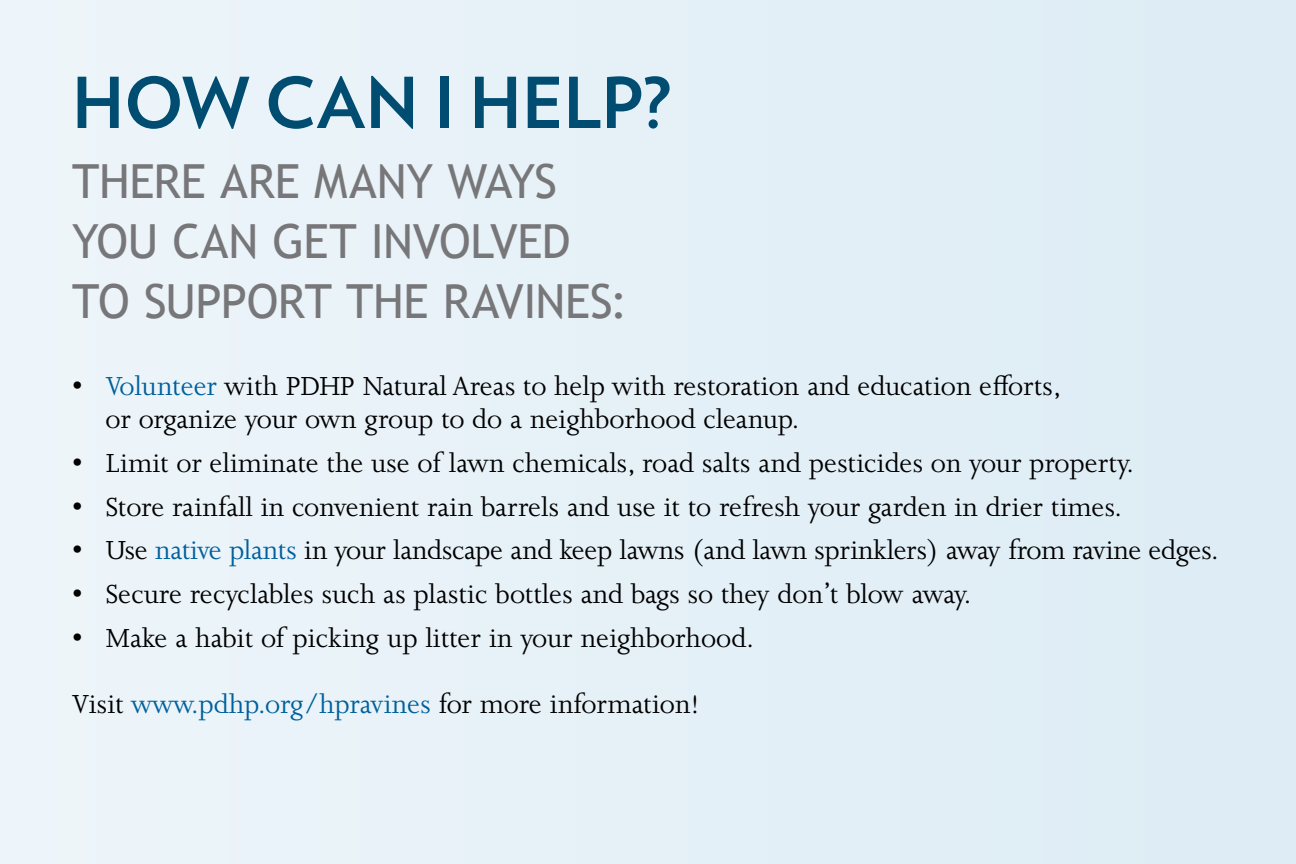
<style>
.page{position:relative;width:1296px;height:864px;background:#e5f0f7}
.page>*{position:absolute;margin:0;border:0;box-sizing:border-box;transform-origin:0 0}
.t1{font:700 70px "Verlag";color:#004d71}
.t2{font:47px "Trebuchet MS";color:#77777a}
.t3{font:30px/33px "Joanna MT Std";color:#000}
.s1{color:#00609c}
</style>
<div class="page">
<h1 class="t1" style="left:72px;top:48px;width:441px">HOW CAN I HEL</h1>
<h1 class="t1" style="left:601px;top:48px;width:71px">P?</h1>
<h2 class="t2" style="left:72px;top:154px;width:54px">THERE</h2>
<h2 class="t2" style="left:220px;top:154px;width:28px">ARE</h2>
<h2 class="t2" style="left:314px;top:154px;width:31px">MANY</h2>
<h2 class="t2" style="left:448px;top:154px;width:28px">WAYS</h2>
<h2 class="t2" style="left:72px;top:214px;width:29px">YOU</h2>
<h2 class="t2" style="left:172px;top:214px;width:28px">CAN</h2>
<h2 class="t2" style="left:273px;top:214px;width:29px">GET</h2>
<h2 class="t2" style="left:371px;top:214px;width:25px">INVOLVE</h2>
<h2 class="t2" style="left:542px;top:214px;width:30px">D</h2>
<h2 class="t2" style="left:72px;top:274px;width:100px">TO SUPPORT</h2>
<h2 class="t2" style="left:346px;top:274px;width:28px">THE</h2>
<h2 class="t2" style="left:443px;top:274px;width:25px">RAVINES</h2>
<h2 class="t2" style="left:611px;top:274px;width:19px">:</h2>
<p class="t3" style="left:106px;top:370px;width:957px;text-indent:-34px">• <span class="s1">Volunteer</span> with PDHP Natural Areas to help with restoration and education efforts, or organize your own group to do a neighborhood cleanup.</p>
<p class="t3" style="left:72px;top:447px;width:1064px">• Limit or eliminate the use of lawn chemicals, road salts and pesticides on your property.</p>
<p class="t3" style="left:72px;top:490px;width:1052px">• Store rainfall in convenient rain barrels and use it to refresh your garden in drier times.</p>
<p class="t3" style="left:72px;top:534px;width:1148px">• Use <span class="s1">native plants</span> in your landscape and keep lawns (and lawn sprinklers) away from ravine edges.</p>
<p class="t3" style="left:72px;top:578px;width:901px">• Secure recyclables such as plastic bottles and bags so they don’t blow away.</p>
<p class="t3" style="left:72px;top:605px;width:684px;line-height:66px">• Make a habit of picking up litter in your neighborhood.<br>Visit <span class="s1">www.pdhp.org/hpravines</span> for more information!</p>
</div>
